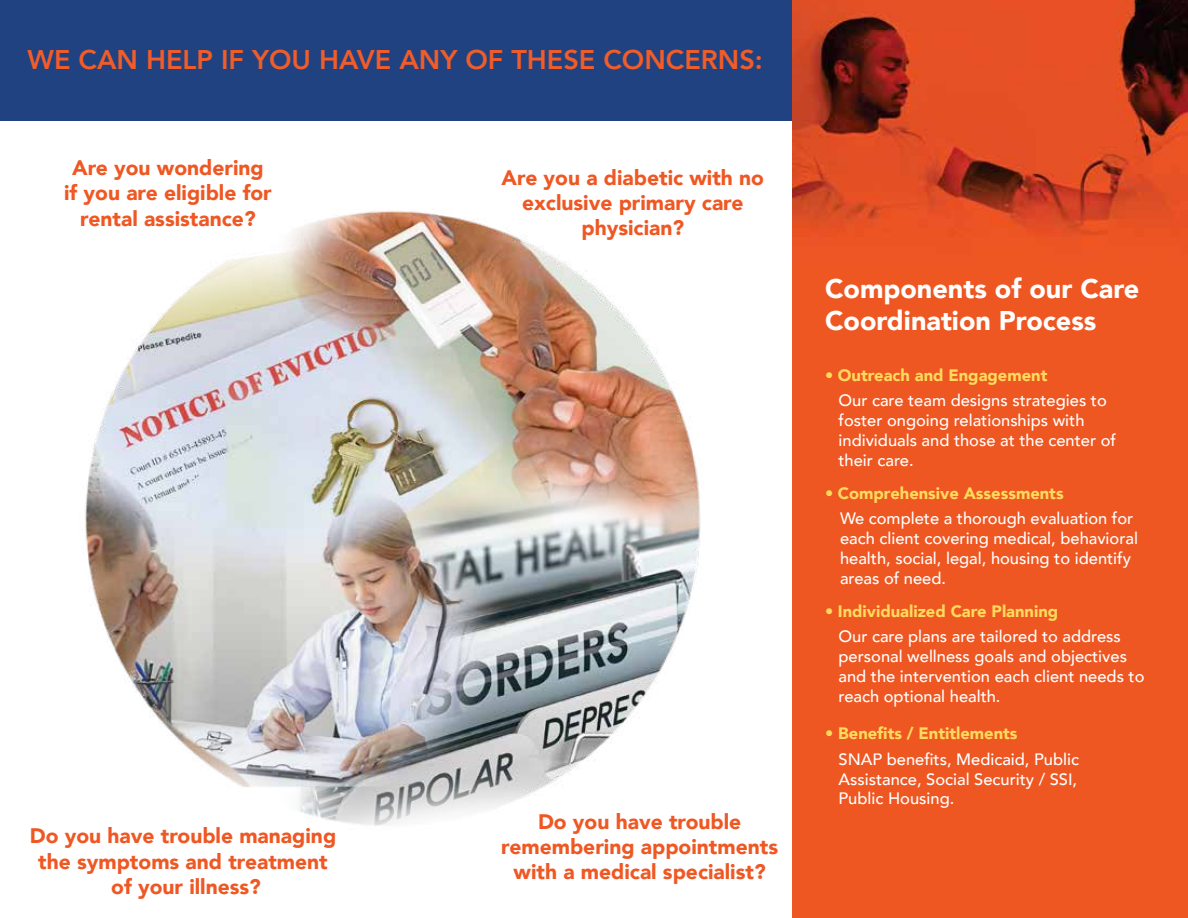
<style>
.page{position:relative;width:1188px;height:918px;background:#fff}
.page>*{position:absolute;margin:0;border:0;box-sizing:border-box;transform-origin:0 0}
.t1{font:900 27px/32.4px "Avenir";color:#fff}
.t2{font:800 27px "Avenir";color:#f15c29}
.t3{font:900 21px/25.2px "Avenir";color:#ef5723;text-align:center}
.t4{font:500 16.5px/19.8px "Avenir";color:#fff}
.t5{font:900 16.5px "Avenir";color:#ffdb5d}
.s1{font-weight:400}
</style>
<div class="page">
<div style="left:0;top:0;width:802px;height:120px;background:#204280"></div>
<img style="left:793px;top:0;width:395px;height:918px">
<img style="left:85px;top:175px;width:756px;height:655px">
<h1 class="t2" style="left:28px;top:39px;width:737px">WE CAN HELP IF YOU HAVE ANY OF THESE CONCERNS:</h1>
<p class="t3" style="left:64px;top:155px;width:209px">Are you wondering if you are eligible for rental assistance?</p>
<p class="t3" style="left:502px;top:165px;width:264px">Are you a diabetic with no exclusive primary care physician?</p>
<p class="t3" style="left:30px;top:823px;width:308px">Do you have trouble managing the symptoms and treatment of your illness?</p>
<p class="t3" style="left:501px;top:808px;width:278px">Do you have trouble remembering appointments with a medical specialist?</p>
<h1 class="t1" style="left:825px;top:271px;width:316px">Components of our Care<br>Coordination Process</h1>
<p class="t5" style="left:825px;top:361px;width:224px"><span class="s1">•</span> Outreach and Engagement</p>
<p class="t4" style="left:839px;top:390px;width:279px">Our care team designs strategies to foster ongoing relationships with individuals and those at the center of their care.</p>
<p class="t5" style="left:825px;top:479px;width:240px"><span class="s1">•</span> Comprehensive Assessments</p>
<p class="t4" style="left:840px;top:508px;width:300px">We complete a thorough evaluation for each client covering medical, behavioral health, social, legal, housing to identify areas of need.</p>
<p class="t5" style="left:825px;top:597px;width:235px"><span class="s1">•</span> Individualized Care Planning</p>
<p class="t4" style="left:839px;top:626px;width:307px">Our care plans are tailored to address personal wellness goals and objectives and the intervention each client needs to reach optional health.</p>
<p class="t5" style="left:825px;top:720px;width:194px">• Benefits / Entitlements</p>
<p class="t4" style="left:839px;top:748px;width:242px;text-align:justify">SNAP benefits, Medicaid, Public Assistance, Social Security / SSI, Public Housing.</p>
</div>
